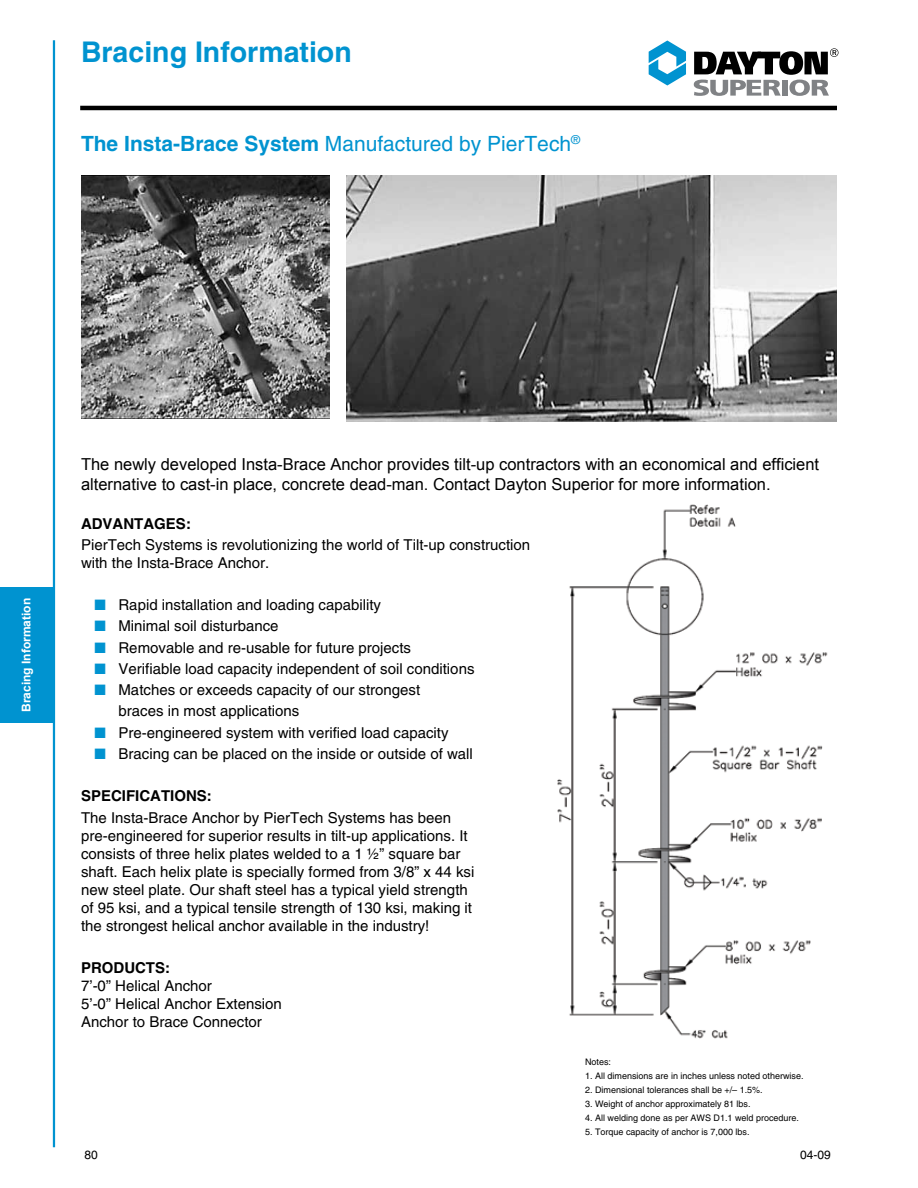
<style>
.page{position:relative;width:918px;height:1188px;background:#fff}
.page>*{position:absolute;margin:0;border:0;box-sizing:border-box;transform-origin:0 0}
.t1{font:700 28.5px "Helvetica";color:#0093d0}
.t2{font:21px "Helvetica";color:#0093d0}
.t3{font:16.5px/19.8px "Arial";color:#000}
.t4{font:15px/18px "Helvetica";color:#000}
.t5{font:700 15px "Helvetica";color:#000}
.t6{font:700 12px "Arial";color:#fff}
.t7{font:12px "Helvetica";color:#000}
.t8{font:9px "Helvetica";color:#000}
.s1{font-weight:700}
.s2{color:#0093d0}
</style>
<div class="page">
<div style="left:0;top:587px;width:53px;height:136px;background:#0093d0"></div>
<img style="left:557px;top:504px;width:271px;height:535px">
<img style="left:346px;top:176px;width:491px;height:246px">
<img style="left:81px;top:176px;width:248px;height:242px">
<hr style="left:53px;top:40px;width:2px;height:1107px;background:#0093d0">
<hr style="left:80px;top:106px;width:757px;height:4px;background:#000">
<svg style="left:649px;top:41px;width:37px;height:45px"></svg>
<svg style="left:694px;top:48px;width:144px;height:48px"></svg>
<h1 class="t1" style="left:81px;top:35px;width:272px">Bracing Information</h1>
<h2 class="t2" style="left:81px;top:131px;width:501px"><span class="s1">The Insta-Brace System</span> Manufactured by PierTech<sup>®</sup></h2>
<p class="t6" style="left:18px;top:712px;width:116px;rotate:-90deg">Bracing Information</p>
<p class="t3" style="left:81px;top:454px;width:740px">The newly developed Insta-Brace Anchor provides tilt-up contractors with an economical and efficient alternative to cast-in place, concrete dead-man. Contact Dayton Superior for more information.</p>
<p class="t5" style="left:81px;top:514px;width:111px">ADVANTAGES:</p>
<p class="t4" style="left:81px;top:535px;width:451px">PierTech Systems is revolutionizing the world of Tilt-up construction with the Insta-Brace Anchor.</p>
<p class="t4" style="left:94px;top:596px;width:288px"><span class="s2">■</span> Rapid installation and loading capability</p>
<p class="t4" style="left:94px;top:617px;width:186px"><span class="s2">■</span> Minimal soil disturbance</p>
<p class="t4" style="left:94px;top:638px;width:318px"><span class="s2">■</span> Removable and re-usable for future projects</p>
<p class="t4" style="left:94px;top:660px;width:382px"><span class="s2">■</span> Verifiable load capacity independent of soil conditions</p>
<p class="t4" style="left:118px;top:679px;width:303px;line-height:21.3px;text-indent:-24px"><span class="s2">■</span> Matches or exceeds capacity of our strongest braces in most applications</p>
<p class="t4" style="left:94px;top:723px;width:356px"><span class="s2">■</span> Pre-engineered system with verified load capacity</p>
<p class="t4" style="left:94px;top:745px;width:380px"><span class="s2">■</span> Bracing can be placed on the inside or outside of wall</p>
<p class="t5" style="left:81px;top:787px;width:132px">SPECIFICATIONS:</p>
<p class="t4" style="left:81px;top:808px;width:395px">The Insta-Brace Anchor by PierTech Systems has been pre-engineered for superior results in tilt-up applications. It consists of three helix plates welded to a 1 ½” square bar shaft. Each helix plate is specially formed from 3/8” x 44 ksi new steel plate. Our shaft steel has a typical yield strength of 95 ksi, and a typical tensile strength of 130 ksi, making it the strongest helical anchor available in the industry!</p>
<p class="t5" style="left:81px;top:959px;width:22px">Products</p>
<p class="t5" style="left:165px;top:959px;width:6px">:</p>
<p class="t4" style="left:81px;top:977px;width:202px">7’-0” Helical Anchor<br>5’-0” Helical Anchor Extension<br>Anchor to Brace Connector</p>
<p class="t8" style="left:585px;top:1057px;width:28px">Notes:</p>
<p class="t8" style="left:585px;top:1071px;width:220px">1. All dimensions are in inches unless noted otherwise.</p>
<p class="t8" style="left:585px;top:1085px;width:179px">2. Dimensional tolerances shall be +/– 1.5%.</p>
<p class="t8" style="left:585px;top:1099px;width:167px">3. Weight of anchor approximately 81 lbs.</p>
<p class="t8" style="left:585px;top:1113px;width:216px">4. All welding done as per AWS D1.1 weld procedure.</p>
<p class="t8" style="left:585px;top:1127px;width:166px">5. Torque capacity of anchor is 7,000 lbs.</p>
<p class="t7" style="left:84px;top:1148px;width:15px">80</p>
<p class="t7" style="left:800px;top:1148px;width:32px">04-09</p>
</div>
